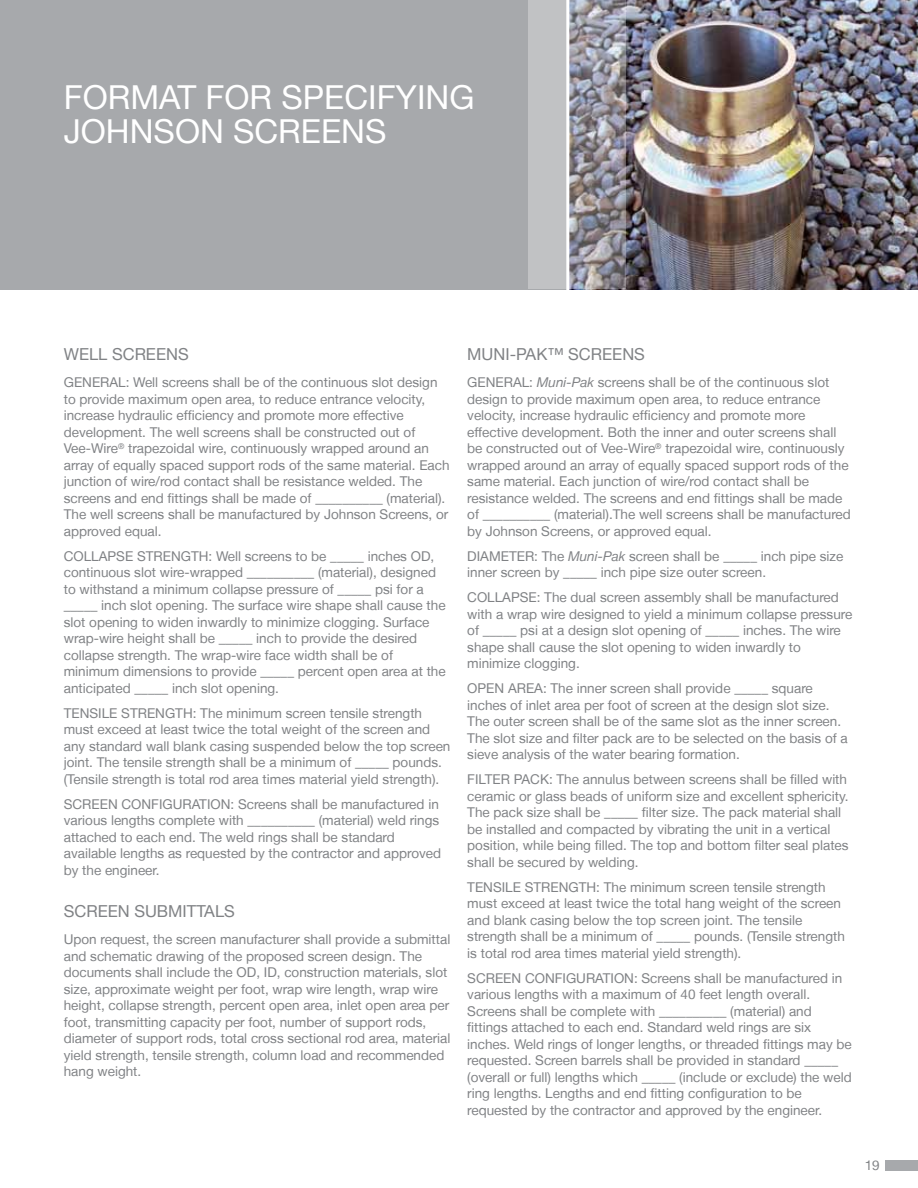
<style>
.page{position:relative;width:918px;height:1188px;background:#fff}
.page>*{position:absolute;margin:0;border:0;box-sizing:border-box;transform-origin:0 0}
.t1{font:33px/34.5px "Helvetica Neue LT";color:#fff}
.t2{font:16.5px "Helvetica Neue LT";color:#808285}
.t3{font:13.5px/16.5px "Helvetica Neue LT";color:#808285}
.s1{font-style:italic}
</style>
<div class="page">
<div style="left:886px;top:1161px;width:32px;height:10px;background:#a7a9ac"></div>
<div style="left:0;top:0;width:568px;height:289px;background:#a7a9ac"></div>
<img style="left:625px;top:0;width:293px;height:289px">
<svg style="left:528px;top:0;width:97px;height:289px;background:#a6a5ab"></svg>
<hr style="left:566px;top:0;width:3px;height:306px;background:#fff">
<h1 class="t1" style="left:64px;top:79px;width:412px">Format for specifying<br>Johnson screens</h1>
<p class="t2" style="left:64px;top:345px;width:124px">Well screens</p>
<p class="t3" style="left:64px;top:374px;width:387px">GENERAL: Well screens shall be of the continuous slot design to provide maximum open area, to reduce entrance velocity, increase hydraulic efficiency and promote more effective development. The well screens shall be constructed out of Vee-Wire<sup>®</sup> trapezoidal wire, continuously wrapped around an array of equally spaced support rods of the same material. Each junction of wire/rod contact shall be resistance welded. The screens and end fittings shall be made of __________ (material).<br>The well screens shall be manufactured by Johnson Screens, or approved equal.</p>
<p class="t3" style="left:64px;top:547px;width:383px">COLLAPSE STRENGTH : Well screens to be _____ inches OD, continuous slot wire-wrapped __________ (material), designed to withstand a minimum collapse pressure of _____ psi for a _____ inch slot opening. The surface wire shape shall cause the slot opening to widen inwardly to minimize clogging. Surface wrap-wire height shall be _____ inch to provide the desired collapse strength. The wrap-wire face width shall be of minimum dimensions to provide _____ percent open area at the anticipated _____ inch slot opening.</p>
<p class="t3" style="left:64px;top:704px;width:388px">TENSILE STRENGTH : The minimum screen tensile strength must exceed at least twice the total weight of the screen and any standard wall blank casing suspended below the top screen joint. The tensile strength shall be a minimum of _____ pounds. (Tensile strength is total rod area times material yield strength).</p>
<p class="t3" style="left:64px;top:795px;width:379px">SCREEN CONFIGURATION: Screens shall be manufactured in various lengths complete with __________ (material) weld rings attached to each end. The weld rings shall be standard available lengths as requested by the contractor and approved by the engineer.</p>
<p class="t2" style="left:64px;top:902px;width:170px">Screen submittals</p>
<p class="t3" style="left:64px;top:931px;width:388px">Upon request, the screen manufacturer shall provide a submittal and schematic drawing of the proposed screen design. The documents shall include the OD, ID, construction materials, slot size, approximate weight per foot, wrap wire length, wrap wire height, collapse strength, percent open area, inlet open area per foot, transmitting capacity per foot, number of support rods, diameter of support rods, total cross sectional rod area, material yield strength, tensile strength, column load and recommended hang weight.</p>
<p class="t2" style="left:467px;top:345px;width:177px">muni-pak™ screens</p>
<p class="t3" style="left:467px;top:374px;width:385px">GENERAL: <span class="s1">Muni-Pak</span> screens shall be of the continuous slot design to provide maximum open area, to reduce entrance velocity, increase hydraulic efficiency and promote more effective development. Both the inner and outer screens shall be constructed out of Vee-Wire<sup>®</sup> trapezoidal wire, continuously wrapped around an array of equally spaced support rods of the same material. Each junction of wire/rod contact shall be resistance welded. The screens and end fittings shall be made of __________ (material).The well screens shall be manufactured by Johnson Screens, or approved equal.</p>
<p class="t3" style="left:467px;top:547px;width:378px">DIAMETER: The <span class="s1">Muni-Pak</span> screen shall be _____ inch pipe size inner screen by _____ inch pipe size outer screen.</p>
<p class="t3" style="left:467px;top:589px;width:387px">COLLAPSE: The dual screen assembly shall be manufactured with a wrap wire designed to yield a minimum collapse pressure of _____ psi at a design slot opening of _____ inches. The wire shape shall cause the slot opening to widen inwardly to minimize clogging.</p>
<p class="t3" style="left:467px;top:680px;width:382px">OPEN AREA: The inner screen shall provide _____ square inches of inlet area per foot of screen at the design slot size.<br>The outer screen shall be of the same slot as the inner screen.<br>The slot size and filter pack are to be selected on the basis of a sieve analysis of the water bearing formation.</p>
<p class="t3" style="left:467px;top:771px;width:383px">FILTER PACK: The annulus between screens shall be filled with ceramic or glass beads of uniform size and excellent sphericity.<br>The pack size shall be _____ filter size. The pack material shall be installed and compacted by vibrating the unit in a vertical position, while being filled. The top and bottom filter seal plates shall be secured by welding.</p>
<p class="t3" style="left:467px;top:878px;width:379px">TENSILE STRENGTH : The minimum screen tensile strength must exceed at least twice the total hang weight of the screen and blank casing below the top screen joint. The tensile strength shall be a minimum of _____ pounds. (Tensile strength is total rod area times material yield strength).</p>
<p class="t3" style="left:467px;top:969px;width:386px">SCREEN CONFIGURATION: Screens shall be manufactured in various lengths with a maximum of 40 feet length overall.<br>Screens shall be complete with __________ (material) and fittings attached to each end. Standard weld rings are six inches. Weld rings of longer lengths, or threaded fittings may be requested. Screen barrels shall be provided in standard _____ (overall or full) lengths which _____ (include or exclude) the weld ring lengths. Lengths and end fitting configuration to be requested by the contractor and approved by the engineer.</p>
<p class="t3" style="left:865px;top:1157px;width:17px">19</p>
</div>
